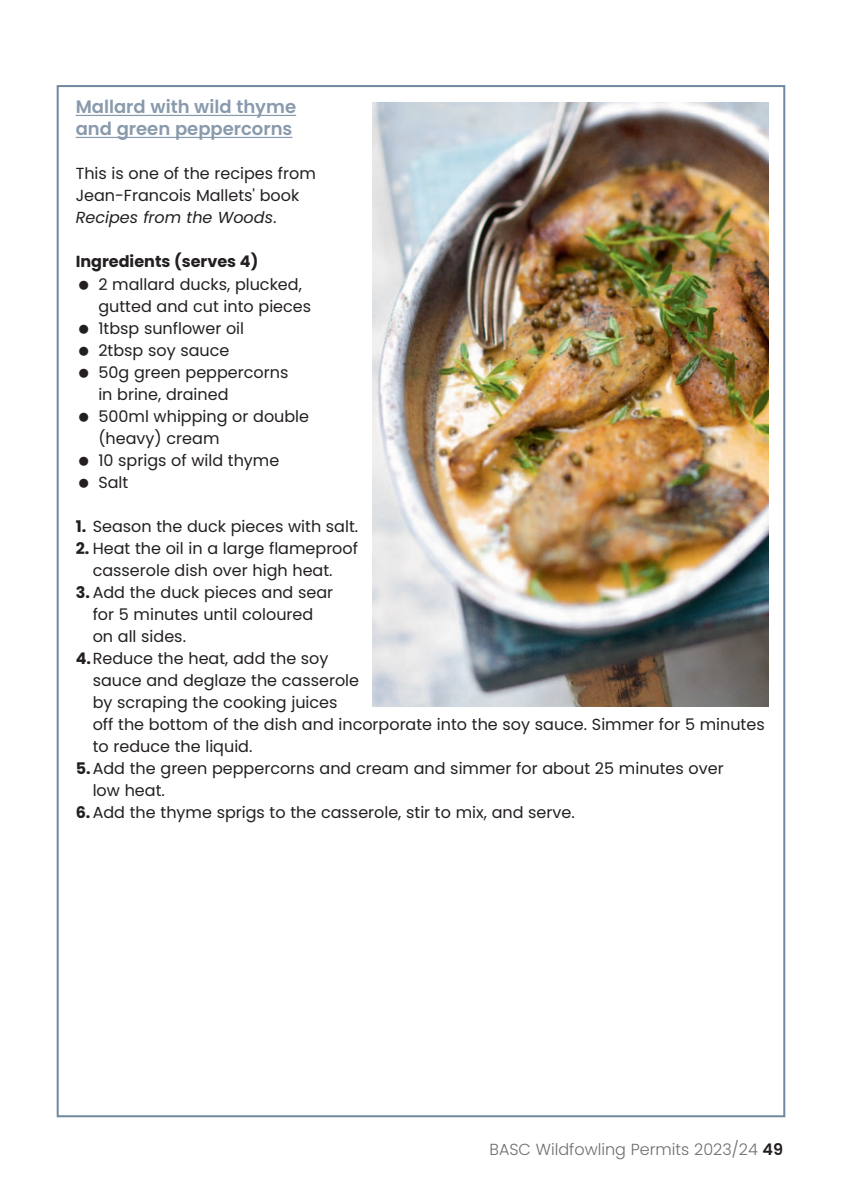
<style>
.page{position:relative;width:842px;height:1191px;background:#fff}
.page>*{position:absolute;margin:0;border:0;box-sizing:border-box;transform-origin:0 0}
.t1{font:600 18px/22px "Poppins";color:#889aac}
.t2{font:16px/22px "Poppins";color:#231f20}
.t3{font:300 16px "Poppins";color:#6d6e71}
.t4{font:700 16px "Poppins";color:#231f20}
.s1{font-style:italic}
.s2{font-weight:700}
.s3{font-weight:600;color:#231f20}
</style>
<div class="page">
<hr style="left:76px;top:115px;width:220px;height:1px;background:#889aac">
<hr style="left:76px;top:137px;width:216px;height:1px;background:#889aac">
<img style="left:372px;top:102px;width:396px;height:605px">
<p class="t1" style="left:76px;top:96px;width:222px">Mallard with wild thyme and green peppercorns</p>
<p class="t2" style="left:76px;top:163px;width:242px">This is one of the recipes from<br>Jean-Francois Mallets' book<br><span class="s1">Recipes from the Woods</span>.</p>
<p class="t4" style="left:76px;top:252px;width:184px">Ingredients (serves 4)</p>
<p class="t2" style="left:98px;top:273px;width:214px">2 mallard ducks, plucked, gutted and cut into pieces<br>1tbsp sunflower oil<br>2tbsp soy sauce<br>50g green peppercorns<br>in brine, drained<br>500ml whipping or double (heavy) cream<br>10 sprigs of wild thyme<br>Salt</p>
<p class="t2" style="left:76px;top:515px;width:284px"><span class="s2">1.</span> Season the duck pieces with salt.</p>
<p class="t2" style="left:76px;top:537px;width:284px;text-align:center"><span class="s2">2.</span> Heat the oil in a large flameproof casserole dish over high heat.</p>
<p class="t2" style="left:76px;top:581px;width:259px"><span class="s2">3.</span> Add the duck pieces and sear</p>
<p class="t2" style="left:93px;top:603px;width:222px">for 5 minutes until coloured</p>
<p class="t2" style="left:93px;top:625px;width:95px">on all sides.</p>
<p class="t2" style="left:76px;top:647px;width:254px"><span class="s2">4.</span>Reduce the heat, add the soy</p>
<p class="t2" style="left:93px;top:669px;width:268px">sauce and deglaze the casserole</p>
<p class="t2" style="left:93px;top:691px;width:246px">by scraping the cooking juices</p>
<p class="t2" style="left:93px;top:713px;width:673px">off the bottom of the dish and incorporate into the soy sauce. Simmer for 5 minutes</p>
<p class="t2" style="left:93px;top:735px;width:161px">to reduce the liquid.</p>
<p class="t2" style="left:76px;top:757px;width:649px"><span class="s2">5.</span>Add the green peppercorns and cream and simmer for about 25 minutes over</p>
<p class="t2" style="left:93px;top:779px;width:74px">low heat.</p>
<p class="t2" style="left:76px;top:801px;width:501px"><span class="s2">6.</span>Add the thyme sprigs to the casserole, stir to mix, and serve.</p>
<p class="t3" style="left:489px;top:1139px;width:295px">BASC Wildfowling Permits 2023/24 <span class="s3">49</span></p>
</div>
